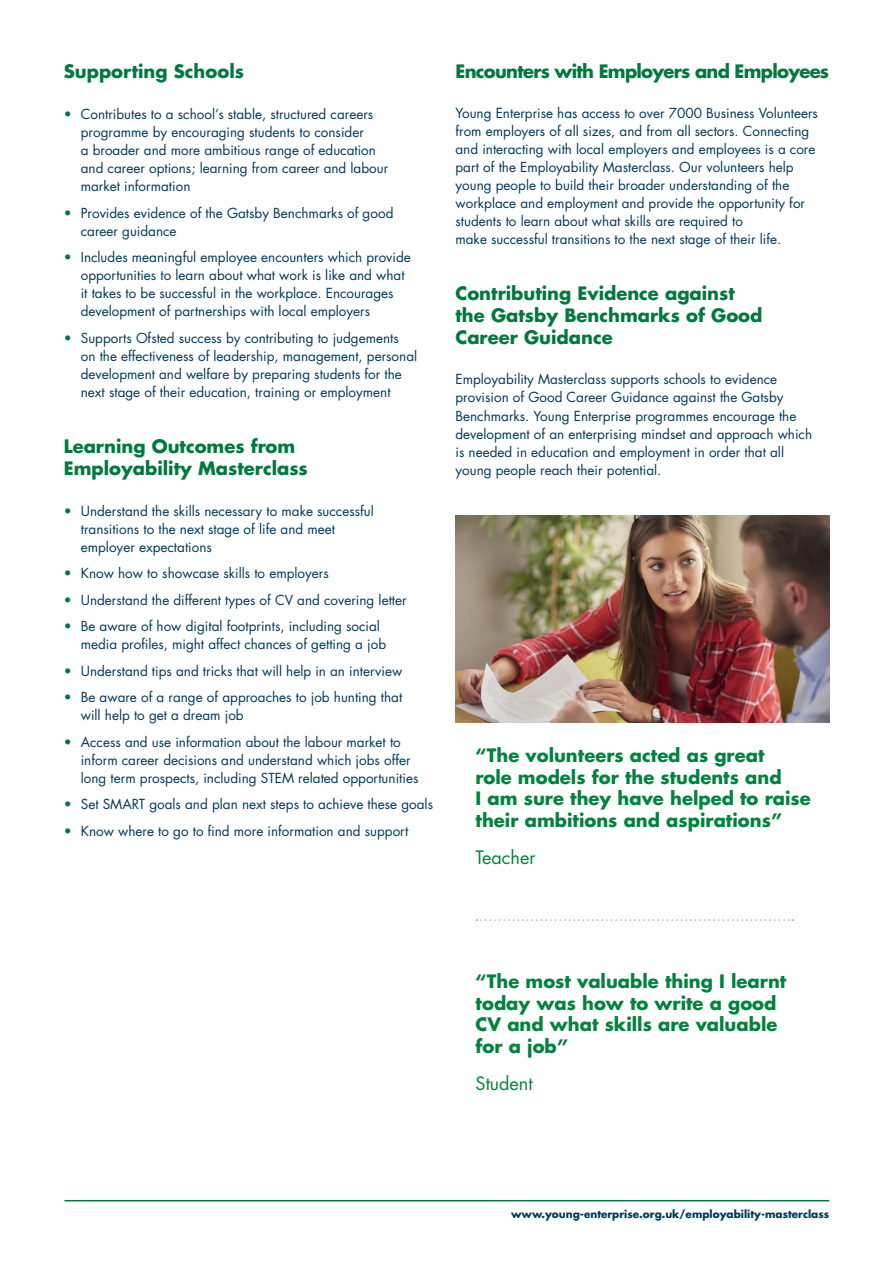
<style>
.page{position:relative;width:893px;height:1263px;background:#fff}
.page>*{position:absolute;margin:0;border:0;box-sizing:border-box;transform-origin:0 0}
.t1{font:700 18px/21.6px "Futura";color:#00833e}
.t2{font:700 18px/21.6px "Futura";color:#00783f}
.t3{font:700 18px "Futura";letter-spacing:-.04em;color:#00783f}
.t4{font:18px "Futura";color:#00833e}
.t5{font:13.5px/18px "Futura";color:#003859}
.t6{font:700 10.5px "Futura";color:#003859}
.s1{color:#00783f}
</style>
<div class="page">
<hr style="left:64px;top:1200px;width:765px;height:1px;background:#00783f">
<svg style="left:476px;top:919px;width:317px;height:2px"></svg>
<img style="left:455px;top:515px;width:374px;height:208px">
<p class="t2" style="left:64px;top:60px;width:182px">Supporting Schools</p>
<p class="t5" style="left:81px;top:105px;width:309px;text-indent:-17px"><span class="s1">•</span> Contributes to a school’s stable, structured careers programme by encouraging students to consider<br>a broader and more ambitious range of education and career options; learning from career and labour market information</p>
<p class="t5" style="left:81px;top:204px;width:314px;text-indent:-17px"><span class="s1">•</span> Provides evidence of the Gatsby Benchmarks of good career guidance</p>
<p class="t5" style="left:81px;top:248px;width:332px;text-indent:-17px"><span class="s1">•</span> Includes meaningful employee encounters which provide opportunities to learn about what work is like and what it takes to be successful in the workplace. Encourages development of partnerships with local employers</p>
<p class="t5" style="left:81px;top:329px;width:338px;text-indent:-17px"><span class="s1">•</span> Supports Ofsted success by contributing to judgements<br>on the effectiveness of leadership, management, personal development and welfare by preparing students for the next stage of their education, training or employment</p>
<p class="t2" style="left:64px;top:435px;width:246px">Learning Outcomes from<br>Employability Masterclass</p>
<p class="t5" style="left:81px;top:502px;width:294px;text-indent:-17px"><span class="s1">•</span> Understand the skills necessary to make successful transitions to the next stage of life and meet employer expectations</p>
<p class="t5" style="left:64px;top:564px;width:267px"><span class="s1">•</span> Know how to showcase skills to employers</p>
<p class="t5" style="left:64px;top:591px;width:344px"><span class="s1">•</span> Understand the different types of CV and covering letter</p>
<p class="t5" style="left:81px;top:617px;width:307px;text-indent:-17px"><span class="s1">•</span> Be aware of how digital footprints, including social media profiles, might affect chances of getting a job</p>
<p class="t5" style="left:64px;top:662px;width:340px"><span class="s1">•</span> Understand tips and tricks that will help in an interview</p>
<p class="t5" style="left:81px;top:688px;width:323px;text-indent:-17px"><span class="s1">•</span> Be aware of a range of approaches to job hunting that will help to get a dream job</p>
<p class="t5" style="left:81px;top:733px;width:339px;text-indent:-17px"><span class="s1">•</span> Access and use information about the labour market to inform career decisions and understand which jobs offer long term prospects, including STEM related opportunities</p>
<p class="t5" style="left:64px;top:795px;width:371px"><span class="s1">•</span> Set SMART goals and plan next steps to achieve these goals</p>
<p class="t5" style="left:64px;top:822px;width:346px"><span class="s1">•</span> Know where to go to find more information and support</p>
<p class="t3" style="left:455px;top:59px;width:375px">Encounters with Employers and Employees</p>
<p class="t5" style="left:455px;top:104px;width:364px">Young Enterprise has access to over 7000 Business Volunteers from employers of all sizes, and from all sectors. Connecting and interacting with local employers and employees is a core part of the Employability Masterclass. Our volunteers help young people to build their broader understanding of the workplace and employment and provide the opportunity for students to learn about what skills are required to<br>make successful transitions to the next stage of their life.</p>
<p class="t2" style="left:455px;top:283px;width:308px">Contributing Evidence against the Gatsby Benchmarks of Good<br>Career Guidance</p>
<p class="t5" style="left:455px;top:371px;width:358px">Employability Masterclass supports schools to evidence provision of Good Career Guidance against the Gatsby Benchmarks. Young Enterprise programmes encourage the development of an enterprising mindset and approach which is needed in education and employment in order that all young people reach their potential.</p>
<p class="t1" style="left:476px;top:744px;width:337px">“The volunteers acted as great<br>role models for the students and<br>I am sure they have helped to raise their ambitions and aspirations”</p>
<p class="t4" style="left:476px;top:845px;width:61px">Teacher</p>
<p class="t1" style="left:476px;top:970px;width:312px">“The most valuable thing I learnt today was how to write a good<br>CV and what skills are valuable for a job”</p>
<p class="t4" style="left:476px;top:1071px;width:59px">Student</p>
<p class="t6" style="left:511px;top:1207px;width:320px">www.young-enterprise.org.uk/employability-masterclass</p>
</div>
